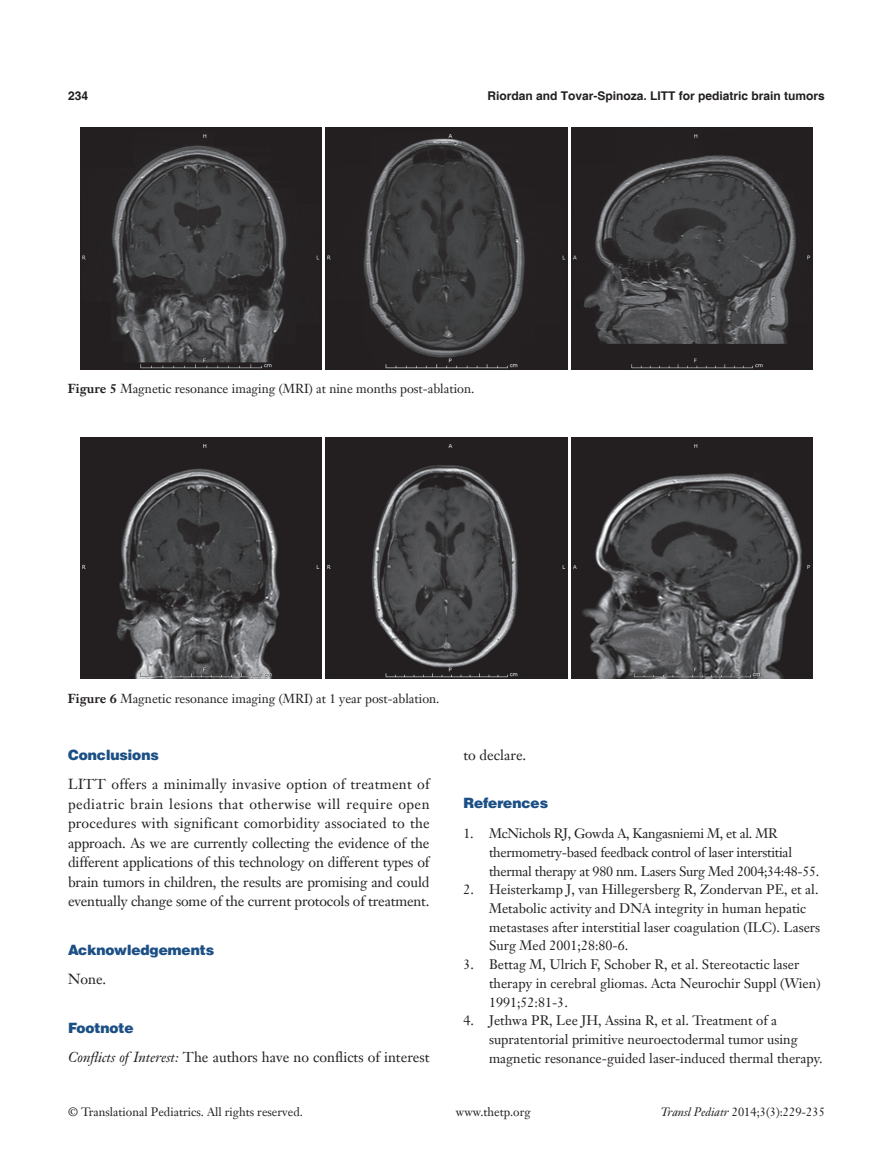
<style>
.page{position:relative;width:893px;height:1170px;background:#fff}
.page>*{position:absolute;margin:0;border:0;box-sizing:border-box;transform-origin:0 0}
.t1{font:14.25px/19.5px "Janson Text LT";letter-spacing:-.01em;color:#231f20;text-align:justify}
.t2{font:900 14.25px "Helvetica";color:#1c5085}
.t3{font:13.5px/18.6px "Janson Text LT";color:#231f20}
.t4{font:13.5px/19px "Janson Text LT";letter-spacing:-.02em;color:#231f20}
.t5{font:12.75px "Janson Text LT";color:#231f20}
.t6{font:12px "Janson Text LT";color:#231f20}
.t7{font:700 12px "Helvetica";color:#231f20}
.s1{font-weight:700}
.s2{font-style:italic}
</style>
<div class="page">
<img style="left:80px;top:128px;width:242px;height:241px">
<img style="left:326px;top:128px;width:241px;height:241px">
<img style="left:571px;top:128px;width:242px;height:241px">
<img style="left:80px;top:437px;width:241px;height:241px">
<img style="left:326px;top:437px;width:241px;height:241px">
<img style="left:571px;top:437px;width:242px;height:241px">
<p class="t7" style="left:68px;top:88px;width:22px">234</p>
<p class="t7" style="left:488px;top:88px;width:339px">Riordan and Tovar-Spinoza. LITT for pediatric brain tumors</p>
<p class="t5" style="left:68px;top:380px;width:408px"><span class="s1">Figure 5</span> Magnetic resonance imaging (MRI) at nine months post-ablation.</p>
<p class="t5" style="left:68px;top:690px;width:373px"><span class="s1">Figure 6</span> Magnetic resonance imaging (MRI) at 1 year post-ablation.</p>
<p class="t2" style="left:68px;top:745px;width:92px">Conclusions</p>
<p class="t1" style="left:68px;top:774px;width:363px">LITT offers a minimally invasive option of treatment of pediatric brain lesions that otherwise will require open procedures with significant comorbidity associated to the approach. As we are currently collecting the evidence of the different applications of this technology on different types of brain tumors in children, the results are promising and could eventually change some of the current protocols of treatment.</p>
<p class="t2" style="left:68px;top:940px;width:148px">Acknowledgements</p>
<p class="t1" style="left:68px;top:969px;width:40px">None.</p>
<p class="t2" style="left:68px;top:1018px;width:67px">Footnote</p>
<p class="t1" style="left:68px;top:1047px;width:363px"><span class="s2">Conflicts of Interest:</span> The authors have no conflicts of interest</p>
<p class="t1" style="left:463px;top:745px;width:64px">to declare.</p>
<p class="t2" style="left:463px;top:793px;width:86px">References</p>
<p class="t4" style="left:489px;top:823px;width:332px;text-indent:-26px">1. McNichols RJ, Gowda A, Kangasniemi M, et al. MR thermometry-based feedback control of laser interstitial thermal therapy at 980 nm. Lasers Surg Med 2004;34:48-55.</p>
<p class="t3" style="left:489px;top:880px;width:333px;text-indent:-26px">2. Heisterkamp J, van Hillegersberg R, Zondervan PE, et al.<br>Metabolic activity and DNA integrity in human hepatic metastases after interstitial laser coagulation (ILC). Lasers Surg Med 2001;28:80-6.</p>
<p class="t3" style="left:489px;top:954px;width:333px;text-indent:-26px">3. Bettag M, Ulrich F, Schober R, et al. Stereotactic laser therapy in cerebral gliomas. Acta Neurochir Suppl (Wien)<br>1991;52:81-3.</p>
<p class="t3" style="left:489px;top:1010px;width:335px;text-indent:-26px">4. Jethwa PR, Lee JH, Assina R, et al. Treatment of a supratentorial primitive neuroectodermal tumor using magnetic resonance-guided laser-induced thermal therapy.</p>
<p class="t6" style="left:68px;top:1104px;width:236px">© Translational Pediatrics. All rights reserved.</p>
<p class="t6" style="left:456px;top:1104px;width:76px">www.thetp.org</p>
<p class="t6" style="left:661px;top:1104px;width:166px"><span class="s2">Transl Pediatr</span> 2014;3(3):229-235</p>
</div>
